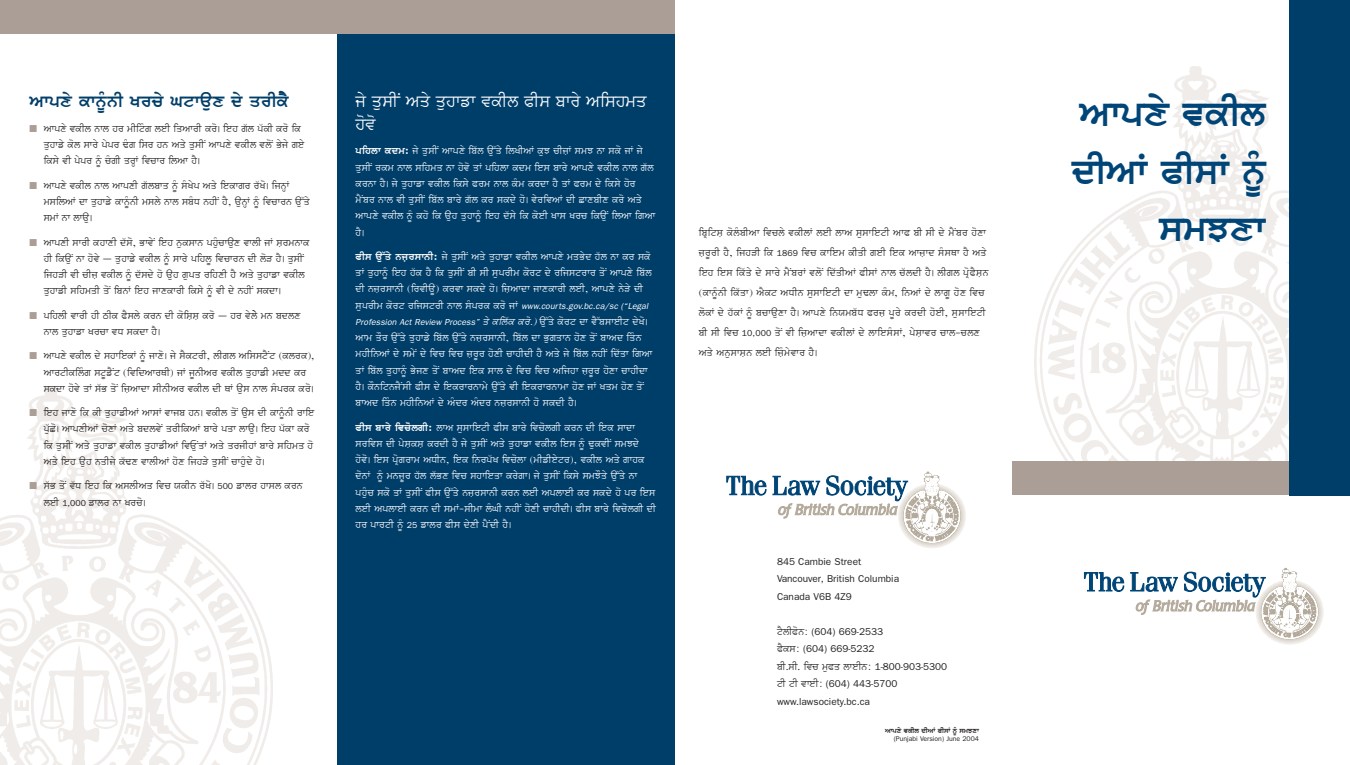
<style>
.page{position:relative;width:1350px;height:765px;background:#fff}
.page>*{position:absolute;margin:0;border:0;box-sizing:border-box;transform-origin:0 0}
.t1{font:700 37.5px "Samtol";letter-spacing:-.015em;color:#004577}
.t2{font:17.5px/22.5px "Samtol";letter-spacing:-.005em;color:#fff}
.t3{font:700 17.5px "Samtol";color:#003e6a}
.t4{font:10px/16.2px "Samtol";color:#231f1f}
.t5{font:10px/16.2px "Samtol";letter-spacing:.005em;color:#fff}
.t6{font:10px/17.5px "Franklin Gothic";color:#231f1f}
.t7{font:italic 8.75px "Franklin Gothic";letter-spacing:.005em;color:#fff}
.t8{font:700 6.88px "Samtol";letter-spacing:-.015em;color:#231f1f}
.t9{font:6.88px "Franklin Gothic";color:#231f1f}
.s1{color:#aa9e96}
.s2{font-family:"Franklin Gothic";font-size:8.75px}
.s3{font-weight:700}
.s4{font-family:"Franklin Gothic";font-style:italic;font-size:8.75px}
.s5{font-family:"Samtol";font-size:10px}
.s6{font-family:"Samtol";font-style:normal;font-size:10px}
.s7{font-family:"Samtol"}
.s8{font-family:"Franklin Gothic"}
</style>
<div class="page">
<img style="left:0;top:387px;width:273px;height:378px">
<img style="left:1034px;top:66px;width:254px;height:395px">
<div style="left:338px;top:34px;width:337px;height:731px;background:#003e6a"></div>
<div style="left:0;top:0;width:675px;height:34px;background:#aa9e96"></div>
<svg style="left:726px;top:471px;width:235px;height:73px"></svg>
<svg style="left:1084px;top:568px;width:235px;height:72px"></svg>
<div style="left:1289px;top:0;width:61px;height:495px;background:#003e6a"></div>
<div style="left:1012px;top:461px;width:277px;height:34px;background:#aa9e96"></div>
<h2 class="t3" style="left:29px;top:91px;width:271px">AFPXYKFNUMNI KRCYGTFAUX DYQRIKYY</h2>
<p class="t4" style="left:44px;top:121px;width:262px;text-indent:-14px"><span class="s1">■</span> AFPXY VKIL NFL HR MIITMG LEI IQAFRI KRO[ IEH GWL PWKI KRO IK<br>QUHFZY KOL SFRY PYPR ZMG ISR HN AQY QUSIN AFPXY VKIL VLON BYJY GEY<br>IKSY VI PYPR NUM CMGI QRHF IVCFR ILAF HY[</p>
<p class="t4" style="left:44px;top:178px;width:268px;text-indent:-14px"><span class="s1">■</span> AFPXY VKIL NFL AFPXI GWLBFQ NUM SMKYP AQY IEKFGR RWKO[ IJNHF<br>MSILAF DF QUHFZY KFNUMNI MSLY NFL SBMD NHIN HY, AUNHF NUM IVCFRN AUWQY<br>SMF NF LFAU[</p>
<p class="t4" style="left:44px;top:235px;width:267px;text-indent:-14px"><span class="s1">■</span> AFPXI SFRI KHFXI DWSO, BFVYN IEH NUKSFN PHUMCFAUX VFLI JF SLRMNFK HI IKAUN NF HOVY Ó QUHFZY VKIL NUM SFRY PIHLU IVCFRN DI LOV HY[ QUSIN IJHVI VI CIJL VKIL NUM DWSDY HO AUH GUPQ RIHXI HYAQY QUHFZF VKIL QUHFZI SIHMQI QON IBNF IEH JFXKFRI IKSY NUM VI DY NHIN SKDF[</p>
<p class="t4" style="left:44px;top:308px;width:258px;text-indent:-14px"><span class="s1">■</span> PIHLI VFRI HI TIK PYSLY KRN DI KOISLSL KRO Ó HR VYLY MN BDLX<br>NFL QUHFZF KRCF VD SKDF HY[</p>
<p class="t4" style="left:44px;top:348px;width:273px;text-indent:-14px"><span class="s1">■</span> AFPXY VKIL DY SHFIEKF NUM JFXO[ JY SYKTRI, LIGL AISSTYNT (KLRK),<br>AFRTIKILMG STUZYNT (IVIDAFRQI) JF JUNIAR VKIL QUHFZI MDD KR<br>SKDF HOVY QF SWB QON IJLAFDF SINIAR VKIL DI QF AUS NFL SMPRK KRO[</p>
<p class="t4" style="left:44px;top:405px;width:272px;text-indent:-14px"><span class="s1">■</span> IEH JFXO IK KI QUHFZIAF AFSF VFJB HN[ VKIL QON AUS DI KFNUMNI RFIE PWUCO[ AFPXIAF COXF AQY BDLVYN QRIIKAF BFRY PQF LFAU[ IEH PWKF KRO IK QUSIN AQY QUHFZF VKIL QUHFZIAF IVEUNQF AQY QRJIHF BFRY SIHMQ HO AQY IEH AUH NQIJY KWZX VFLIAF HOX IJHVY QUSIN CFHUMDY HO[</p>
<p class="t4" style="left:44px;top:478px;width:260px;text-indent:-14px"><span class="s1">■</span> SWB QON VWD IEH IK ASLIAQ IVC XKIN RWKO[ <span class="s2">500</span> ZFLR HFSL KRN<br>LEI <span class="s2">1,000</span> ZFLR NF KRCO[</p>
<h2 class="t2" style="left:356px;top:91px;width:293px">JY QUSIN AQY QUHFZF VKIL PIS BFRY AISHMQ<br>HOVO</h2>
<p class="t5" style="left:356px;top:143px;width:301px"><span class="s3">PIHLF KDM:</span> JY QUSIN AFPXY IBWL AUWQY ILKIAF KUJ CIJLF SMJ NF SKO JF JY QUSIN RKM NFL SIHMQ NF HOVO QF PIHLF KDM IES BFRY AFPXY VKIL NFL GWL KRNF HY[ JY QUHFZF VKIL IKSY PRM NFL KMM KRDF HYQF PRM DY IKSY HOR MYNBR NFL VI QUSIN IBWL BFRY GWL KR SKDY HO[ VYRIVAF DI CFXBIX KRO AQY AFPXY VKIL NUM KHO IK AUH QUHFNUM IEH DWSY IK KOEI KFS KRC IKAUN ILAF IGAF HY[</p>
<p class="t5" style="left:356px;top:249px;width:298px"><span class="s3">PIS AUWQYNJLRSFNI:</span> JY QUSIN AQY QUHFZF VKIL AFPXY MQBYD HWL NF KR SKO QF QUHFNUM IEH HWK HYIK QUSIN BI SI SUPRIM KORT DY RIJSTRFR QON AFPXY IBWL DI NJLRSFNI (IRVIAU) KRVF SKDY HO[ IJLAFDF JFXKFRI LEI, AFPXY NYVY DI SUPRIM KORT RIJSTRI NFL SMPRK KRO JF <span class="s4">www.courts.gov.bc.ca/sc (“Legal</span></p>
<p class="t7" style="left:356px;top:319px;width:294px">Profession Act Review Process” <span class="s5">qykilwk kro</span>.<span class="s5">)</span><span class="s6">AUWQY KORT DF VYWBSFEIT DYKO[</span></p>
<p class="t5" style="left:356px;top:330px;width:298px">AFM QOR AUWQY QUHFZY IBWL AUWQY NJLRSFNI, IBWL DF BUGQFN HOX QON BFAD IQMN MHIINAF DY SMYN DY IVC IVC JLRUR HOXI CFHIDI HYAQY JY IBWL NHIN IDWQF IGAF QF IBWL QUHFNUM BYJX QON BFAD IEK SFL DY IVC IVC AIJHF JLRUR HOXF CFHIDF HY[ KONITNJYNSI PIS DY IEKRFRNFMY AUWQY VI IEKRFRNFMF HOX JF KQM HOX QON BFAD IQMN MHIINAF DY AMDR AMDR NJLRSFNI HO SKDI HY[</p>
<p class="t5" style="left:356px;top:420px;width:302px"><span class="s3">PIS BFRYIVCOLGI:</span> LFA SUSFIETI PIS BFRY IVCOLGI KRN DI IEK SFDF SRIVS DI PYSLKSL KRDI HYJY QUSIN AQY QUHFZF VKIL IES NUM ZUKVIN SMJDY HOVO[ IES PORGRFM ADIN, IEK INRPWK IVCOLF (MIZIEYTR), VKIL AQY GFHK DONF NUM MNJLUR HWL LWBX IVC SHFIEQF KRYGF[ JY QUSIN IKSY SMJOQY AUWQY NF PHUMC SKO QF QUSIN PIS AUWQY NJLRSFNI KRN LEI APLFEI KR SKDY HO PR IES LEI APLFEI KRN DI SMF-SIMF LMGI NHIN HOXI CFHIDI[ PIS BFRY IVCOLGI DI HR PFRTI NUM <span class="s2">25</span> ZFLR PIS DYXI PYNDI HY[</p>
<p class="t4" style="left:699px;top:223px;width:291px;line-height:20px">IBRITSL KOLMBIAF IVCLY VKILF LEI LFA SUSFIETI AFP BI SI DY MYNBR HOXF JLRURI HY, IJHVI IK <span class="s2">1869</span> IVC KFIEM KIQI GEI IEK AFJLFD SMSQF HYAQY IEH IES IKWQY DY SFRY MYNBRF VLON IDWQIAF PISF NFL CWLDI HY[ LIGL PORPYSLN (KFNUMNI IKWQF) AYKT ADIN SUSFIETI DF MUZLF KMM, INAF DY LFGU HOX IVC LOKF DY HWKF NUM BCFAUXF HY[ AFPXY INXMBWD PRJL PURY KRDI HOEI, SUSFIETI BI SI IVC <span class="s2">10,000</span> QON VI IJLAFDF VKILF DY LFIESMSF, PYSLFVR CFL-CLX AQY ANUSFSLN LEI IJLMMYVFR HY[</p>
<p class="t6" style="left:777px;top:553px;width:124px">845 Cambie Street<br>Vancouver, British Columbia<br>Canada V6B 4Z9</p>
<p class="t6" style="left:777px;top:623px;width:108px"><span class="s7">TYLIPON:</span> (604) 669-2533<br><span class="s7">PYKS:</span> (604) 669-5232</p>
<p class="t4" style="left:777px;top:659px;width:172px">BI.SI. IVC MUPQ LFEIN: <span class="s8">1-800-903-5300</span></p>
<p class="t6" style="left:777px;top:676px;width:122px"><span class="s7">TI TI VFEI:</span> (604) 443-5700 www.lawsociety.bc.ca</p>
<p class="t8" style="left:885px;top:726px;width:95px">AFPXYVKIL DIAF PISF NUM SMJXF</p>
<p class="t9" style="left:894px;top:737px;width:87px">(Punjabi Version) June 2004</p>
<h1 class="t1" style="left:1080px;top:91px;width:188px">AFPXYVKIL</h1>
<h1 class="t1" style="left:1072px;top:149px;width:215px">DIAF PISF NUM</h1>
<h1 class="t1" style="left:1159px;top:206px;width:108px">SMJXF</h1>
</div>
